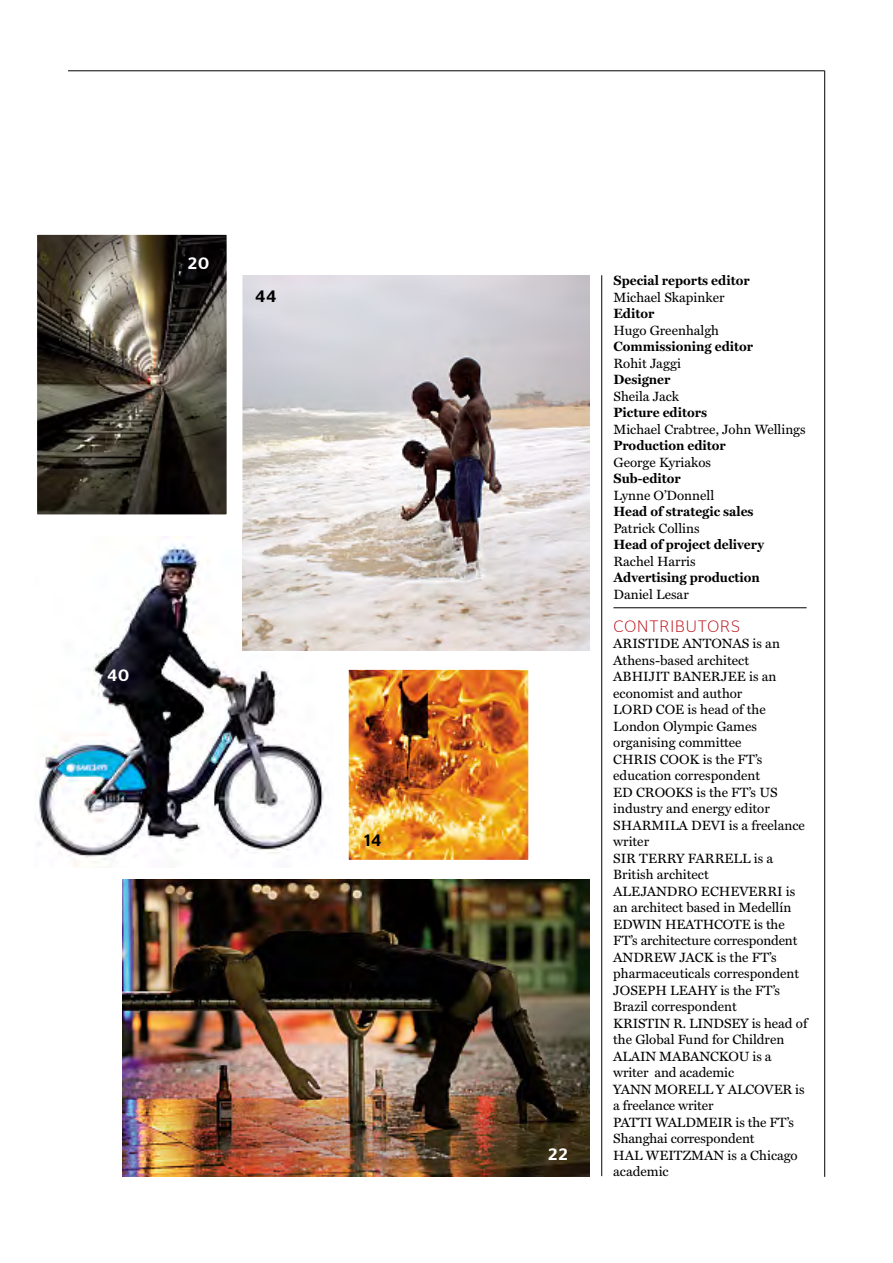
<style>
.page{position:relative;width:893px;height:1263px;background:#fff}
.page>*{position:absolute;margin:0;border:0;box-sizing:border-box;transform-origin:0 0}
.t1{font:16.5px "Stag Sans Light OV QQUIJC";letter-spacing:.06em;color:#bd161f}
.t2{font:16.5px "Stag Sans Medium OV RQUIJC";color:#fff}
.t3{font:16.5px "Stag Sans Medium OV RQUIJC";color:#000}
.t4{font:13.5px/16.5px "Miller Text Roman OV PQUIJC";color:#000}
.t5{font:13.5px/16.5px "Miller Text Bold OV OQUIJC";color:#000}
.s1{font-family:"Miller Text Roman OV PQUIJC"}
</style>
<div class="page">
<img style="left:35px;top:537px;width:292px;height:331px">
<hr style="left:601px;top:275px;width:1px;height:901px;background:#000">
<hr style="left:613px;top:607px;width:194px;height:1px;background:#000">
<img style="left:123px;top:879px;width:467px;height:297px">
<img style="left:242px;top:275px;width:347px;height:376px">
<img style="left:38px;top:236px;width:187px;height:277px">
<img style="left:350px;top:671px;width:177px;height:188px">
<div style="left:334px;top:655px;width:209px;height:220px;border:15px solid #fff"></div>
<hr style="left:68px;top:71px;width:756px;height:1px;background:#000">
<hr style="left:824px;top:71px;width:1px;height:1106px;background:#000">
<p class="t2" style="left:188px;top:253px;width:22px">20</p>
<p class="t3" style="left:255px;top:286px;width:22px">44</p>
<p class="t2" style="left:107px;top:666px;width:23px">40</p>
<p class="t3" style="left:365px;top:831px;width:18px">14</p>
<p class="t2" style="left:549px;top:1144px;width:20px">22</p>
<p class="t5" style="left:613px;top:272px;width:194px">Special reports editor<br><span class="s1">michael Skapinker<br></span>Editor<br><span class="s1">Hugo Greenhalgh<br></span>Commissioning editor<br><span class="s1">rohit jaggi<br></span>Designer<br><span class="s1">Sheila jack<br></span>Picture editors<br><span class="s1">michael crabtree, john wellings<br></span>Production editor<br><span class="s1">George Kyriakos<br></span>Sub-editor<br><span class="s1">lynne O’Donnell<br></span>Head of strategic sales<br><span class="s1">Patrick collins<br></span>Head of project delivery <span class="s1">rachel Harris<br></span>Advertising production<br><span class="s1">Daniel lesar</span></p>
<p class="t1" style="left:613px;top:617px;width:128px">CONTRIBUTORS</p>
<p class="t4" style="left:613px;top:635px;width:197px">ariSTiDE anTOnaS is an athens-based architect abHijiT banErjEE is an economist and author<br>lOrD cOE is head of the london Olympic Games organising committee<br>cHriS cOOK is the fT’s education correspondent<br>ED crOOKS is the fT’s uS industry and energy editor<br>SHarmila DEVi is a freelance writer<br>Sir TErrY farrEll is a british architect<br>alEjanDrO EcHEVErri is an architect based in medellín<br>EDwin HEaTHcOTE is the fT’s architecture correspondent anDrEw jacK is the fT’s pharmaceuticals correspondent jOSEPH lEaHY is the fT’s brazil correspondent<br>KriSTin r. linDSEY is head of the Global fund for children alain mabancKOu is a writer and academic<br>Yann mOrEll Y alcOVEr is a freelance writer<br>PaTTi walDmEir is the fT’s<br>Shanghai correspondent<br>Hal wEiTZman is a chicago academic</p>
</div>
